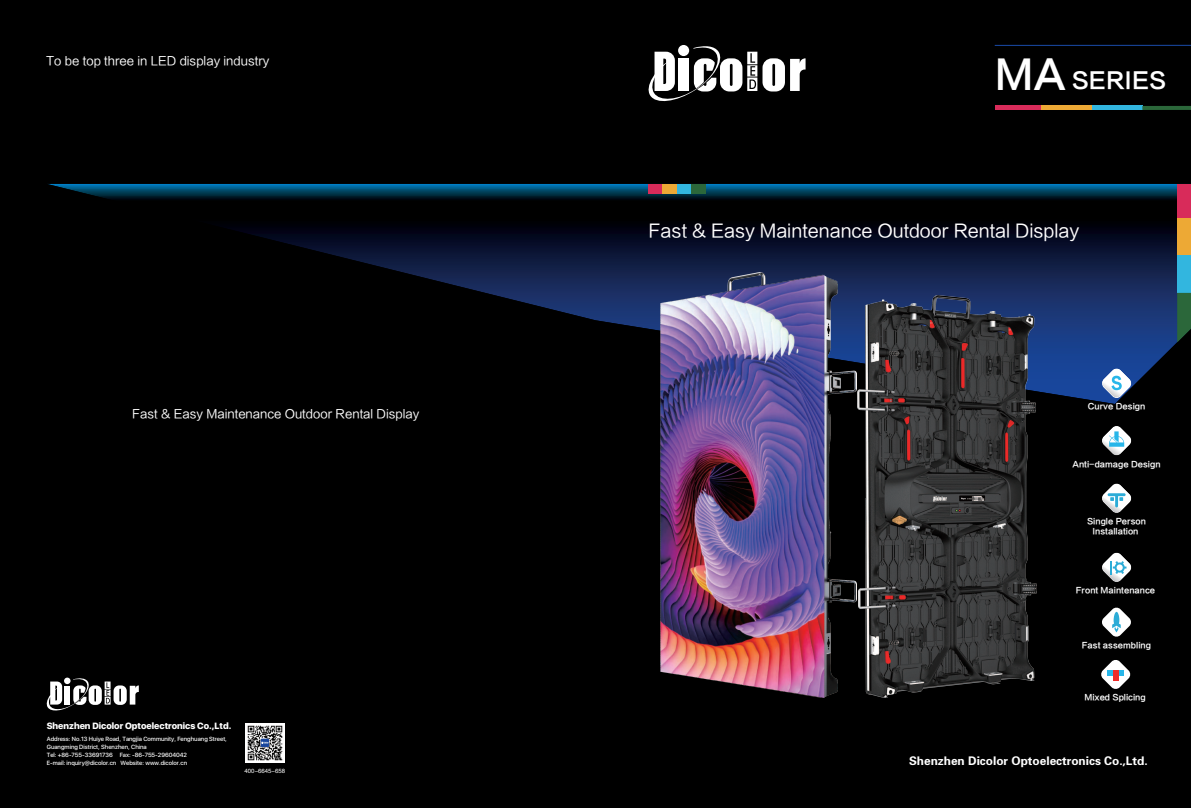
<style>
.page{position:relative;width:1191px;height:808px;background:#000}
.page>*{position:absolute;margin:0;border:0;box-sizing:border-box;transform-origin:0 0}
.t1{font:22px "FZLTCHJW GB1 0";color:#fff}
.t2{font:18px "FZLTHJW GB1 0";color:#fff}
.t3{font:12px "FZLTHJW GB1 0";color:#fff}
.t4{font:11.9px "FZDHTK GBK1 0";color:#fff}
.t5{font:800 9px "SFUI Display";color:#fff}
.t6{font:8px/9.6px "FZLTCHJW GB1 0";color:#fff;text-align:center}
.t7{font:500 6px/8px "SFUI Display";color:#fff}
.t8{font:6px "FZHTK GBK1 0";color:#fff}
.s1{font-size:39px}
</style>
<div class="page">
<svg style="left:48px;top:184px;width:1129px;height:220px"></svg>
<hr style="left:994px;top:106px;width:47px;height:4px;background:#d82b5a">
<hr style="left:1041px;top:106px;width:51px;height:4px;background:#eda935">
<hr style="left:1092px;top:106px;width:50px;height:4px;background:#32b6df">
<hr style="left:1142px;top:106px;width:49px;height:4px;background:#2b673a">
<hr style="left:994px;top:45px;width:197px;height:1px;background:#18469d">
<div style="left:648px;top:184px;width:14px;height:9px;background:#d82b5a"></div>
<div style="left:662px;top:184px;width:15px;height:9px;background:#eda935"></div>
<div style="left:677px;top:184px;width:14px;height:9px;background:#32b6df"></div>
<div style="left:691px;top:184px;width:15px;height:9px;background:#2b673a"></div>
<div style="left:1177px;top:184px;width:14px;height:34px;background:#d82b5a"></div>
<div style="left:1177px;top:218px;width:14px;height:38px;background:#eda935"></div>
<div style="left:1177px;top:256px;width:14px;height:37px;background:#32b6df"></div>
<svg style="left:1177px;top:293px;width:14px;height:49px"></svg>
<svg style="left:648px;top:45px;width:157px;height:57px"></svg>
<svg style="left:1101px;top:368px;width:30px;height:31px"></svg>
<svg style="left:1102px;top:426px;width:29px;height:30px"></svg>
<svg style="left:1102px;top:483px;width:29px;height:30px"></svg>
<svg style="left:1102px;top:552px;width:29px;height:30px"></svg>
<svg style="left:1102px;top:607px;width:29px;height:30px"></svg>
<svg style="left:1101px;top:660px;width:29px;height:29px"></svg>
<div style="left:1113px;top:670px;width:5px;height:10px;background:#ee2a29"></div>
<img style="left:245px;top:723px;width:40px;height:39px">
<div style="left:261px;top:739px;width:8px;height:8px;background:#18469d"></div>
<svg style="left:261px;top:741px;width:8px;height:3px"></svg>
<svg style="left:46px;top:677px;width:93px;height:34px"></svg>
<img style="left:660px;top:273px;width:196px;height:425px">
<img style="left:857px;top:296px;width:179px;height:402px">
<h3 class="t3" style="left:46px;top:55px;width:225px">To be top three in LED display industry</h3>
<h3 class="t3" style="left:132px;top:407px;width:289px">Fast &amp; Easy Maintenance Outdoor Rental Display</h3>
<h3 class="t5" style="left:47px;top:722px;width:186px">Shenzhen Dicolor Optoelectronics Co.,Ltd.</h3>
<p class="t7" style="left:47px;top:736px;width:182px">Address: No.13 Huiye Road, Tangjia Community, Fenghuang Street, Guangming District, Shenzhen, China<br>Tel: +86-755-33691736 Fax: -86-755-29604042<br>E-mail: inquiry@dicolor.cn Website: www.dicolor.cn</p>
<p class="t8" style="left:245px;top:767px;width:42px">400-6645-658</p>
<h1 class="t1" style="left:994px;top:68px;width:173px"><span class="s1">MA</span> SERIES</h1>
<h2 class="t2" style="left:648px;top:221px;width:432px">Fast &amp; Easy Maintenance Outdoor Rental Display</h2>
<h3 class="t6" style="left:1087px;top:401px;width:59px">Curve Design</h3>
<h3 class="t6" style="left:1072px;top:459px;width:90px">Anti-damage Design</h3>
<h3 class="t6" style="left:1087px;top:517px;width:61px">Single Person<br>Installation</h3>
<h3 class="t6" style="left:1075px;top:586px;width:81px">Front Maintenance</h3>
<h3 class="t6" style="left:1081px;top:641px;width:71px">Fast assembling</h3>
<h3 class="t6" style="left:1084px;top:693px;width:63px">Mixed Splicing</h3>
<h3 class="t4" style="left:909px;top:755px;width:240px">Shenzhen Dicolor Optoelectronics Co.,Ltd.</h3>
</div>
